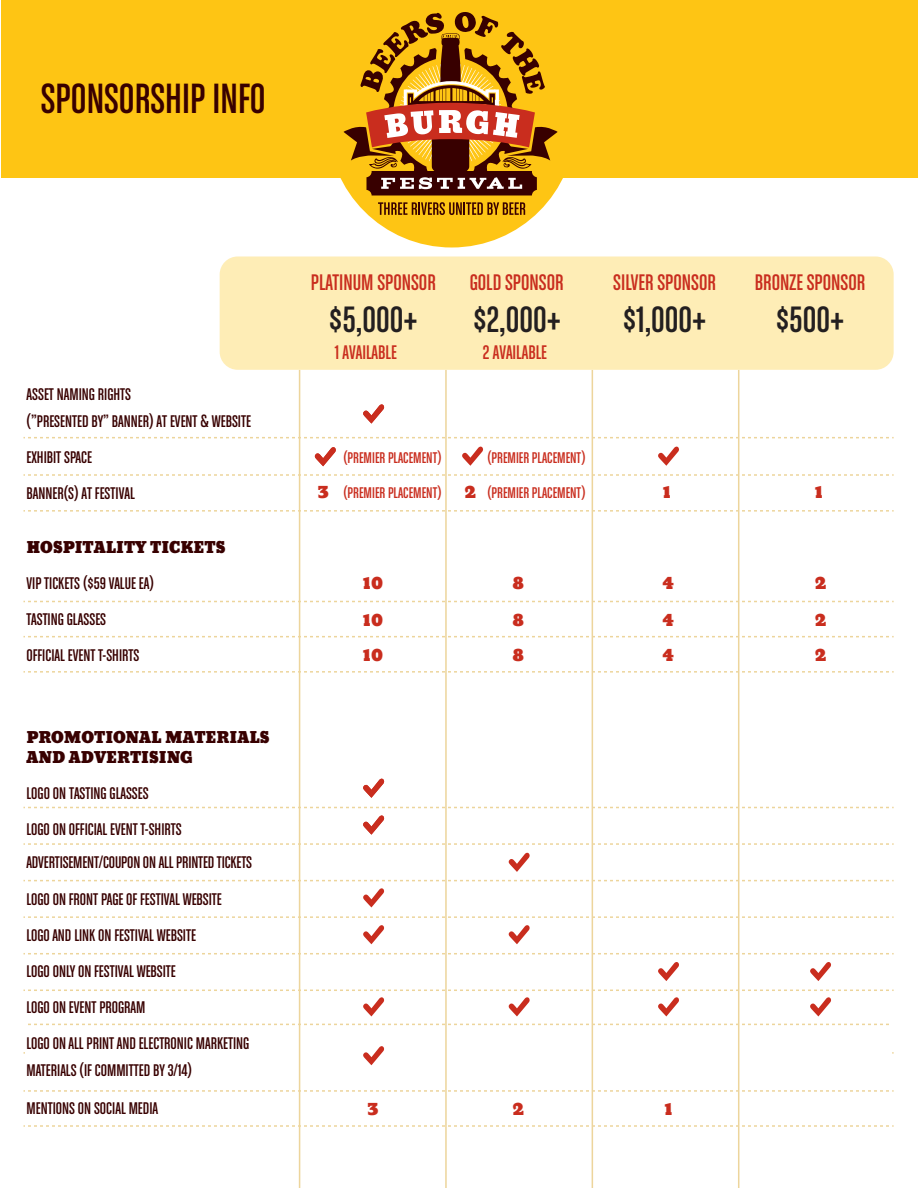
<style>
.page{position:relative;width:918px;height:1188px;background:#fff}
.page>*{position:absolute;margin:0;border:0;box-sizing:border-box;transform-origin:0 0}
.t1{font:45px "Chalet Comprime Cologne Eighty";color:#380000}
.t2{font:39.15px "Chalet Comprime Cologne Eighty";color:#231f20}
.t3{font:24px "Chalet Comprime Cologne Eighty";color:#c92d1e}
.t4{font:21px "Chalet Comprime Cologne Eighty";color:#c92d1e}
.t5{font:18px/36px "Chalet Comprime Cologne Eighty";color:#380000}
.t6{font:18px/35px "Bevan";color:#c92d1e}
.t7{font:16.5px "Chalet Comprime Cologne Eighty";color:#c92d1e}
.t8{font:15px/19.5px "Bevan";color:#380000}
</style>
<div class="page">
<svg style="left:24px;top:437px;width:870px;height:1px"></svg>
<svg style="left:24px;top:474px;width:870px;height:2px"></svg>
<svg style="left:24px;top:510px;width:870px;height:2px"></svg>
<svg style="left:24px;top:601px;width:870px;height:1px"></svg>
<svg style="left:24px;top:636px;width:870px;height:1px"></svg>
<svg style="left:24px;top:671px;width:870px;height:2px"></svg>
<svg style="left:24px;top:807px;width:870px;height:1px"></svg>
<svg style="left:24px;top:843px;width:870px;height:2px"></svg>
<svg style="left:24px;top:880px;width:870px;height:1px"></svg>
<svg style="left:24px;top:953px;width:870px;height:1px"></svg>
<svg style="left:24px;top:990px;width:870px;height:1px"></svg>
<svg style="left:28px;top:1024px;width:861px;height:1px"></svg>
<svg style="left:24px;top:1090px;width:870px;height:2px"></svg>
<svg style="left:24px;top:1125px;width:870px;height:2px"></svg>
<svg style="left:24px;top:916px;width:870px;height:2px"></svg>
<hr style="left:299px;top:370px;width:1px;height:818px;background:#edd59c">
<hr style="left:445px;top:370px;width:2px;height:818px;background:#edd59c">
<hr style="left:592px;top:370px;width:1px;height:818px;background:#edd59c">
<hr style="left:738px;top:370px;width:1px;height:818px;background:#edd59c">
<div style="left:220px;top:257px;width:674px;height:113px;background:#feedb6;border-radius:18px"></div>
<div style="left:1px;top:0;width:917px;height:178px;background:#fec514"></div>
<div style="left:328px;top:0;width:248px;height:248px;background:#fec514;border-radius:50%"></div>
<svg style="left:343px;top:12px;width:215px;height:183px"></svg>
<svg style="left:378px;top:202px;width:147px;height:13px"></svg>
<svg style="left:363px;top:404px;width:21px;height:20px"></svg>
<svg style="left:315px;top:447px;width:21px;height:19px"></svg>
<svg style="left:363px;top:778px;width:21px;height:20px"></svg>
<svg style="left:363px;top:815px;width:21px;height:20px"></svg>
<svg style="left:363px;top:888px;width:21px;height:19px"></svg>
<svg style="left:363px;top:925px;width:21px;height:19px"></svg>
<svg style="left:363px;top:997px;width:21px;height:19px"></svg>
<svg style="left:363px;top:1046px;width:21px;height:19px"></svg>
<svg style="left:509px;top:853px;width:21px;height:19px"></svg>
<svg style="left:509px;top:925px;width:21px;height:19px"></svg>
<svg style="left:509px;top:997px;width:21px;height:19px"></svg>
<svg style="left:658px;top:962px;width:21px;height:19px"></svg>
<svg style="left:658px;top:997px;width:21px;height:19px"></svg>
<svg style="left:810px;top:962px;width:21px;height:19px"></svg>
<svg style="left:810px;top:997px;width:21px;height:19px"></svg>
<svg style="left:462px;top:446px;width:21px;height:20px"></svg>
<svg style="left:658px;top:446px;width:21px;height:20px"></svg>
<h1 class="t1" style="left:41px;top:73px;width:226px">SPONSORSHIP INFO</h1>
<p class="t5" style="left:26px;top:380px;width:226px;line-height:27px">ASSET NAMING RIGHTS<br>(”PRESENTED BY” BANNER) AT EVENT &amp; WEBSITE</p>
<p class="t5" style="left:26px;top:439px;width:110px">EXHIBIT SPACE<br>BANNER(S) AT FESTIVAL</p>
<p class="t8" style="left:26px;top:538px;width:201px">HOSPITALITY TICKETS</p>
<p class="t5" style="left:26px;top:565px;width:129px">VIPTICKETS ($59VALUE EA)<br>TASTING GLASSES<br>OFFICIAL EVENT T-SHIRTS</p>
<p class="t8" style="left:26px;top:728px;width:245px">PROMOTIONAL MATERIALS<br>AND ADVERTISING</p>
<p class="t5" style="left:26px;top:775px;width:157px">LOGO ON TASTING GLASSES<br>LOGO ON OFFICIAL EVENT T-SHIRTS</p>
<p class="t5" style="left:26px;top:844px;width:227px">ADVERTISEMENT/COUPON ON ALL PRINTED TICKETS</p>
<p class="t5" style="left:26px;top:881px;width:224px">LOGO ON FRONT PAGE OF FESTIVAL WEBSITE<br>LOGOAND LINK ON FESTIVAL WEBSITE<br>LOGO ONLY ON FESTIVAL WEBSITE<br>LOGO ON EVENT PROGRAM<br>LOGO ONALL PRINTAND ELECTRONIC MARKETING</p>
<p class="t5" style="left:26px;top:1052px;width:167px">MATERIALS (IF COMMITTED BY 3/14)</p>
<p class="t5" style="left:26px;top:1090px;width:133px">MENTIONS ON SOCIAL MEDIA</p>
<h3 class="t3" style="left:311px;top:269px;width:126px">PLATINUM SPONSOR</h3>
<h2 class="t2" style="left:329px;top:298px;width:90px">$5,000+</h2>
<h3 class="t3" style="left:470px;top:269px;width:95px">GOLD SPONSOR</h3>
<h2 class="t2" style="left:473px;top:298px;width:89px">$2,000+</h2>
<p class="t4" style="left:335px;top:341px;width:64px">1 AVAILABLE</p>
<p class="t4" style="left:483px;top:341px;width:66px">2 AVAILABLE</p>
<h3 class="t3" style="left:613px;top:269px;width:104px">SILVER SPONSOR</h3>
<h2 class="t2" style="left:623px;top:298px;width:85px">$1,000+</h2>
<h3 class="t3" style="left:755px;top:269px;width:112px">BRONZE SPONSOR</h3>
<h2 class="t2" style="left:776px;top:298px;width:70px">$500+</h2>
<p class="t7" style="left:344px;top:448px;width:100px">(PREMIER PLACEMENT)</p>
<p class="t7" style="left:487px;top:448px;width:100px">(PREMIER PLACEMENT)</p>
<p class="t7" style="left:344px;top:484px;width:100px">(PREMIER PLACEMENT)</p>
<p class="t7" style="left:487px;top:484px;width:100px">(PREMIER PLACEMENT)</p>
<p class="t6" style="left:318px;top:474px;width:13px">3</p>
<p class="t6" style="left:464px;top:474px;width:13px">2</p>
<p class="t6" style="left:663px;top:474px;width:10px">1</p>
<p class="t6" style="left:815px;top:474px;width:10px">1</p>
<p class="t6" style="left:363px;top:564px;width:22px;line-height:37px">10<br>10</p>
<p class="t6" style="left:363px;top:637px;width:22px">10</p>
<p class="t6" style="left:512px;top:565px;width:13px">8</p>
<p class="t6" style="left:663px;top:565px;width:13px">4</p>
<p class="t6" style="left:815px;top:565px;width:13px">2</p>
<p class="t6" style="left:512px;top:602px;width:13px">8<br>8</p>
<p class="t6" style="left:663px;top:602px;width:13px">4<br>4</p>
<p class="t6" style="left:815px;top:602px;width:13px">2<br>2</p>
<p class="t6" style="left:367px;top:1091px;width:13px">3</p>
<p class="t6" style="left:512px;top:1091px;width:13px">2</p>
<p class="t6" style="left:664px;top:1091px;width:10px">1</p>
</div>
